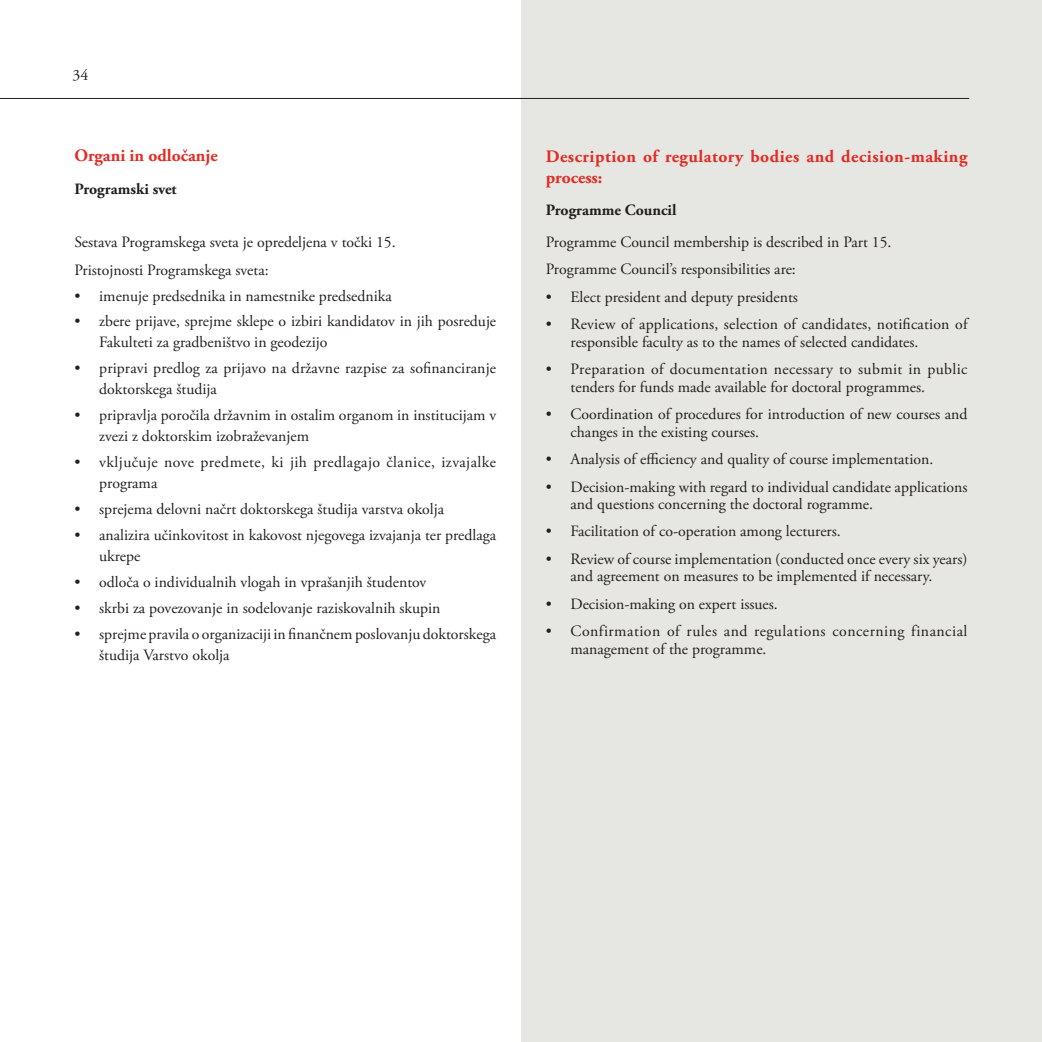
<style>
.page{position:relative;width:1042px;height:1042px;background:#fff}
.page>*{position:absolute;margin:0;border:0;box-sizing:border-box;transform-origin:0 0}
.t1{font:700 17.5px/21px "Adobe Garamond Pro";letter-spacing:.03em;color:#e12c26}
.t2{font:700 17.5px "Adobe Garamond Pro";color:#e12c26}
.t3{font:15.75px/21px "Adobe Garamond Pro";color:#231f20}
.t4{font:15.75px/21px "Adobe Garamond Pro";letter-spacing:.03em;color:#231f20}
.t5{font:700 15.75px "Adobe Garamond Pro";color:#231f20}
</style>
<div class="page">
<div style="left:521px;top:0;width:521px;height:1042px;background:#e6e6e2"></div>
<hr style="left:0;top:98px;width:969px;height:1px;background:#231f20">
<p class="t3" style="left:72px;top:65px;width:17px">34</p>
<p class="t2" style="left:74px;top:145px;width:145px">Organi in odločanje</p>
<p class="t5" style="left:74px;top:179px;width:104px">Programski svet</p>
<p class="t3" style="left:74px;top:229px;width:323px;line-height:27.5px">Sestava Programskega sveta je opredeljena v točki 15.<br>Pristojnosti Programskega sveta:</p>
<p class="t3" style="left:74px;top:285px;width:319px">• imenuje predsednika in namestnike predsednika</p>
<p class="t3" style="left:99px;top:311px;width:398px;text-indent:-25px">• zbere prijave, sprejme sklepe o izbiri kandidatov in jih posreduje<br>Fakulteti za gradbeništvo in geodezijo</p>
<p class="t3" style="left:99px;top:358px;width:398px;text-indent:-25px">• pripravi predlog za prijavo na državne razpise za sofinanciranje doktorskega študija</p>
<p class="t3" style="left:99px;top:405px;width:398px;text-indent:-25px">• pripravlja poročila državnim in ostalim organom in institucijam v zvezi z doktorskim izobraževanjem</p>
<p class="t4" style="left:99px;top:452px;width:398px;text-indent:-25px">• vključuje nove predmete, ki jih predlagajo članice, izvajalke programa</p>
<p class="t3" style="left:74px;top:499px;width:371px">• sprejema delovni načrt doktorskega študija varstva okolja</p>
<p class="t3" style="left:99px;top:525px;width:398px;text-indent:-25px">• analizira učinkovitost in kakovost njegovega izvajanja ter predlaga ukrepe</p>
<p class="t3" style="left:74px;top:572px;width:353px">• odloča o individualnih vlogah in vprašanjih študentov</p>
<p class="t3" style="left:74px;top:598px;width:368px">• skrbi za povezovanje in sodelovanje raziskovalnih skupin</p>
<p class="t3" style="left:99px;top:624px;width:398px;text-indent:-25px">• sprejme pravila o organizaciji in finančnem poslovanju doktorskega študija Varstvo okolja</p>
<p class="t1" style="left:546px;top:146px;width:423px">Description of regulatory bodies and decision-making process:</p>
<p class="t5" style="left:546px;top:201px;width:132px">Programme Council</p>
<p class="t3" style="left:546px;top:229px;width:347px;line-height:27.5px">Programme Council membership is described in Part 15.<br>Programme Council’s responsibilities are:</p>
<p class="t3" style="left:546px;top:287px;width:254px">• Elect president and deputy presidents</p>
<p class="t3" style="left:570px;top:316px;width:398px;line-height:17.5px;text-indent:-25px">• Review of applications, selection of candidates, notification of responsible faculty as to the names of selected candidates.</p>
<p class="t3" style="left:570px;top:361px;width:398px;line-height:17.5px;text-indent:-25px">• Preparation of documentation necessary to submit in public tenders for funds made available for doctoral programmes.</p>
<p class="t3" style="left:570px;top:406px;width:398px;line-height:17.5px;text-indent:-25px">• Coordination of procedures for introduction of new courses and changes in the existing courses.</p>
<p class="t3" style="left:546px;top:449px;width:389px">• Analysis of efficiency and quality of course implementation.</p>
<p class="t3" style="left:570px;top:478px;width:398px;line-height:17.5px;text-indent:-25px">• Decision-making with regard to individual candidate applications and questions concerning the doctoral rogramme.</p>
<p class="t3" style="left:546px;top:521px;width:297px">• Facilitation of co-operation among lecturers.</p>
<p class="t3" style="left:570px;top:551px;width:398px;line-height:17.5px;text-indent:-25px">• Review of course implementation (conducted once every six years) and agreement on measures to be implemented if necessary.</p>
<p class="t3" style="left:546px;top:594px;width:234px">• Decision-making on expert issues.</p>
<p class="t4" style="left:570px;top:623px;width:398px;line-height:17.5px;text-indent:-25px">• Confirmation of rules and regulations concerning financial management of the programme.</p>
</div>
